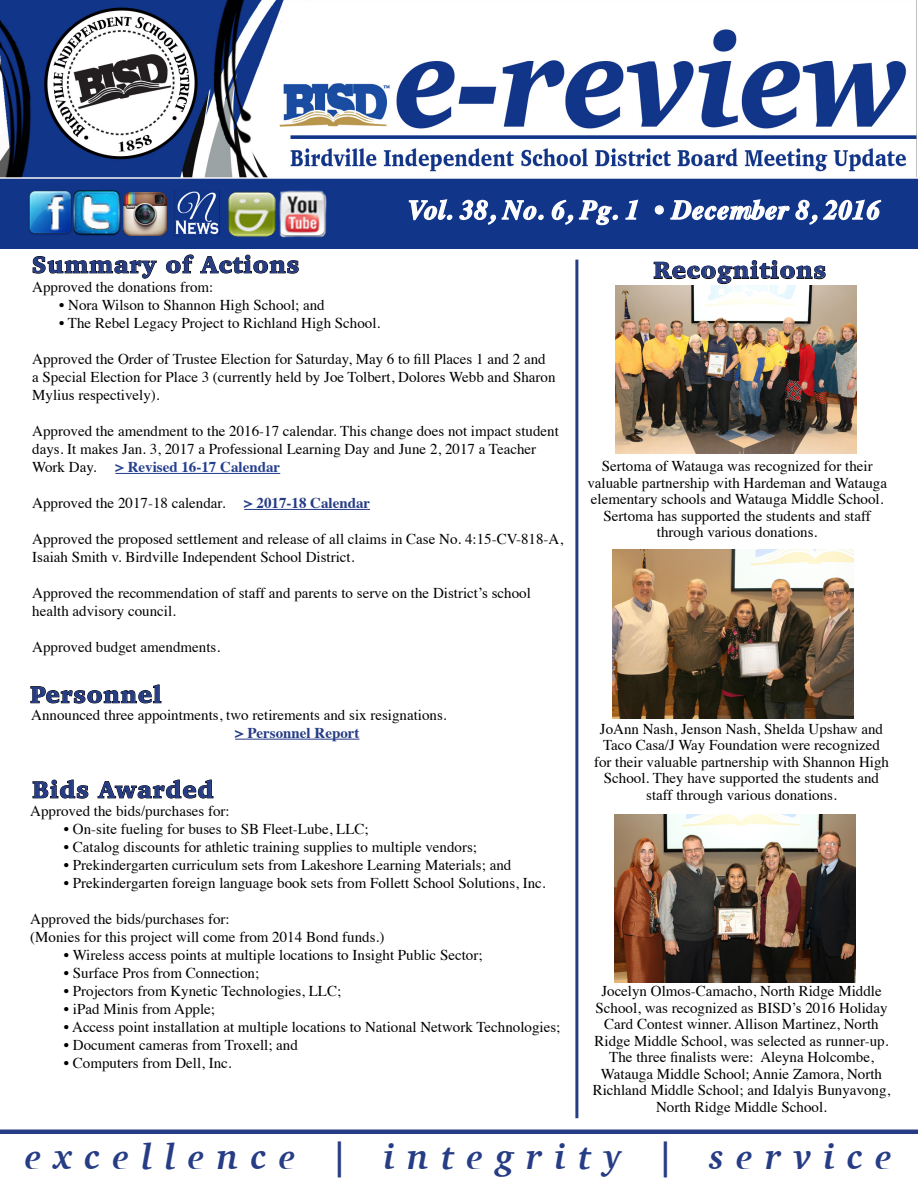
<style>
.page{position:relative;width:918px;height:1188px;background:#fff}
.page>*{position:absolute;margin:0;border:0;box-sizing:border-box;transform-origin:0 0}
.t1{font:italic 700 36px "Charter";letter-spacing:.34em;color:#263c85}
.t2{font:italic 700 27px "Times";letter-spacing:.02em;color:#fff}
.t3{font:900 24px "Charter";letter-spacing:.04em;color:#263c85}
.t4{font:15px/16.5px "Times";color:#000}
.t5{font:700 15px "Times";color:#263c85}
.t6{font:700 15px "Times";color:#25408f}
</style>
<div class="page">
<img style="left:0;top:0;width:918px;height:248px">
<img style="left:27px;top:191px;width:94px;height:45px">
<img style="left:228px;top:191px;width:47px;height:45px">
<img style="left:275px;top:187px;width:55px;height:53px">
<img style="left:123px;top:192px;width:44px;height:44px">
<img style="left:168px;top:190px;width:60px;height:48px">
<svg style="left:408px;top:198px;width:137px;height:28px;background:#4763a4"></svg>
<svg style="left:551px;top:199px;width:68px;height:30px;background:#4561a2"></svg>
<svg style="left:625px;top:199px;width:14px;height:21px"></svg>
<svg style="left:654px;top:198px;width:228px;height:28px;background:#4a65a5"></svg>
<hr style="left:0;top:1130px;width:918px;height:4px;background:#263c85">
<svg style="left:32px;top:256px;width:125px;height:23px"></svg>
<svg style="left:166px;top:254px;width:28px;height:20px"></svg>
<svg style="left:200px;top:254px;width:99px;height:20px"></svg>
<hr style="left:115px;top:473px;width:165px;height:1px;background:#25408f">
<hr style="left:244px;top:509px;width:126px;height:1px;background:#263c85">
<hr style="left:235px;top:739px;width:125px;height:1px;background:#263c85">
<svg style="left:30px;top:684px;width:132px;height:20px"></svg>
<svg style="left:653px;top:260px;width:173px;height:24px"></svg>
<hr style="left:575px;top:260px;width:3px;height:858px;background:#263c85">
<svg style="left:32px;top:779px;width:57px;height:20px"></svg>
<svg style="left:97px;top:779px;width:117px;height:20px"></svg>
<img style="left:616px;top:285px;width:240px;height:169px">
<img style="left:612px;top:550px;width:241px;height:168px">
<img style="left:615px;top:814px;width:240px;height:169px">
<h2 class="t2" style="left:408px;top:185px;width:474px">Vol. 38, No. 6, Pg. 1 • December 8, 2016</h2>
<h3 class="t3" style="left:32px;top:250px;width:269px">Summary of Actions</h3>
<p class="t4" style="left:32px;top:278px;width:183px">Approved the donations from:</p>
<p class="t4" style="left:59px;top:296px;width:267px">• Nora Wilson to Shannon High School; and</p>
<p class="t4" style="left:59px;top:314px;width:323px">• The Rebel Legacy Project to Richland High School.</p>
<p class="t4" style="left:32px;top:349px;width:525px;line-height:18px">Approved the Order of Trustee Election for Saturday, May 6 to fill Places 1 and 2 and a Special Election for Place 3 (currently held by Joe Tolbert, Dolores Webb and Sharon<br>Mylius respectively).</p>
<p class="t4" style="left:32px;top:421px;width:528px;line-height:18px">Approved the amendment to the 2016-17 calendar. This change does not impact student days. It makes Jan. 3, 2017 a Professional Learning Day and June 2, 2017 a Teacher<br>Work Day.</p>
<p class="t6" style="left:115px;top:453px;width:166px">&gt; Revised 16-17 Calendar</p>
<p class="t4" style="left:32px;top:494px;width:195px">Approved the 2017-18 calendar.</p>
<p class="t5" style="left:244px;top:489px;width:128px">&gt; 2017-18 Calendar</p>
<p class="t4" style="left:32px;top:529px;width:532px;line-height:18px">Approved the proposed settlement and release of all claims in Case No. 4:15-CV-818-A,<br>Isaiah Smith v. Birdville Independent School District.</p>
<p class="t4" style="left:32px;top:583px;width:500px;line-height:18px">Approved the recommendation of staff and parents to serve on the District’s school health advisory council.</p>
<p class="t4" style="left:32px;top:638px;width:189px">Approved budget amendments.</p>
<h3 class="t3" style="left:30px;top:680px;width:133px">Personnel</h3>
<p class="t4" style="left:31px;top:706px;width:417px">Announced three appointments, two retirements and six resignations.</p>
<p class="t5" style="left:235px;top:719px;width:126px">&gt; Personnel Report</p>
<h3 class="t3" style="left:32px;top:775px;width:183px">Bids Awarded</h3>
<p class="t4" style="left:30px;top:801px;width:201px">Approved the bids/purchases for:</p>
<p class="t4" style="left:64px;top:819px;width:306px">• On-site fueling for buses to SB Fleet-Lube, LLC;</p>
<p class="t4" style="left:64px;top:837px;width:415px">• Catalog discounts for athletic training supplies to multiple vendors;</p>
<p class="t4" style="left:64px;top:855px;width:449px">• Prekindergarten curriculum sets from Lakeshore Learning Materials; and</p>
<p class="t4" style="left:64px;top:873px;width:483px">• Prekindergarten foreign language book sets from Follett School Solutions, Inc.</p>
<p class="t4" style="left:30px;top:908px;width:356px;line-height:18px">Approved the bids/purchases for:<br>(Monies for this project will come from 2014 Bond funds.)</p>
<p class="t4" style="left:64px;top:945px;width:420px">• Wireless access points at multiple locations to Insight Public Sector;</p>
<p class="t4" style="left:64px;top:963px;width:197px">• Surface Pros from Connection;</p>
<p class="t4" style="left:64px;top:981px;width:279px">• Projectors from Kynetic Technologies, LLC;</p>
<p class="t4" style="left:64px;top:999px;width:153px">• iPad Minis from Apple;</p>
<p class="t4" style="left:64px;top:1017px;width:498px">• Access point installation at multiple locations to National Network Technologies;</p>
<p class="t4" style="left:64px;top:1035px;width:235px">• Document cameras from Troxell; and</p>
<p class="t4" style="left:64px;top:1053px;width:169px">• Computers from Dell, Inc.</p>
<h3 class="t3" style="left:653px;top:255px;width:174px">Recognitions</h3>
<p class="t4" style="left:587px;top:457px;width:301px;text-align:center">Sertoma of Watauga was recognized for their valuable partnership with Hardeman and Watauga elementary schools and Watauga Middle School.<br>Sertoma has supported the students and staff through various donations.</p>
<p class="t4" style="left:594px;top:719px;width:296px;text-align:center">JoAnn Nash, Jenson Nash, Shelda Upshaw and Taco Casa/J Way Foundation were recognized for their valuable partnership with Shannon High School. They have supported the students and staff through various donations.</p>
<p class="t4" style="left:593px;top:981px;width:299px;text-align:center">Jocelyn Olmos-Camacho, North Ridge Middle School, was recognized as BISD’s 2016 Holiday Card Contest winner. Allison Martinez, North Ridge Middle School, was selected as runner-up.<br>The three finalists were: Aleyna Holcombe, Watauga Middle School; Annie Zamora, North Richland Middle School; and Idalyis Bunyavong, North Ridge Middle School.</p>
<h1 class="t1" style="left:25px;top:1126px;width:869px">excellence | integrity | service</h1>
</div>
